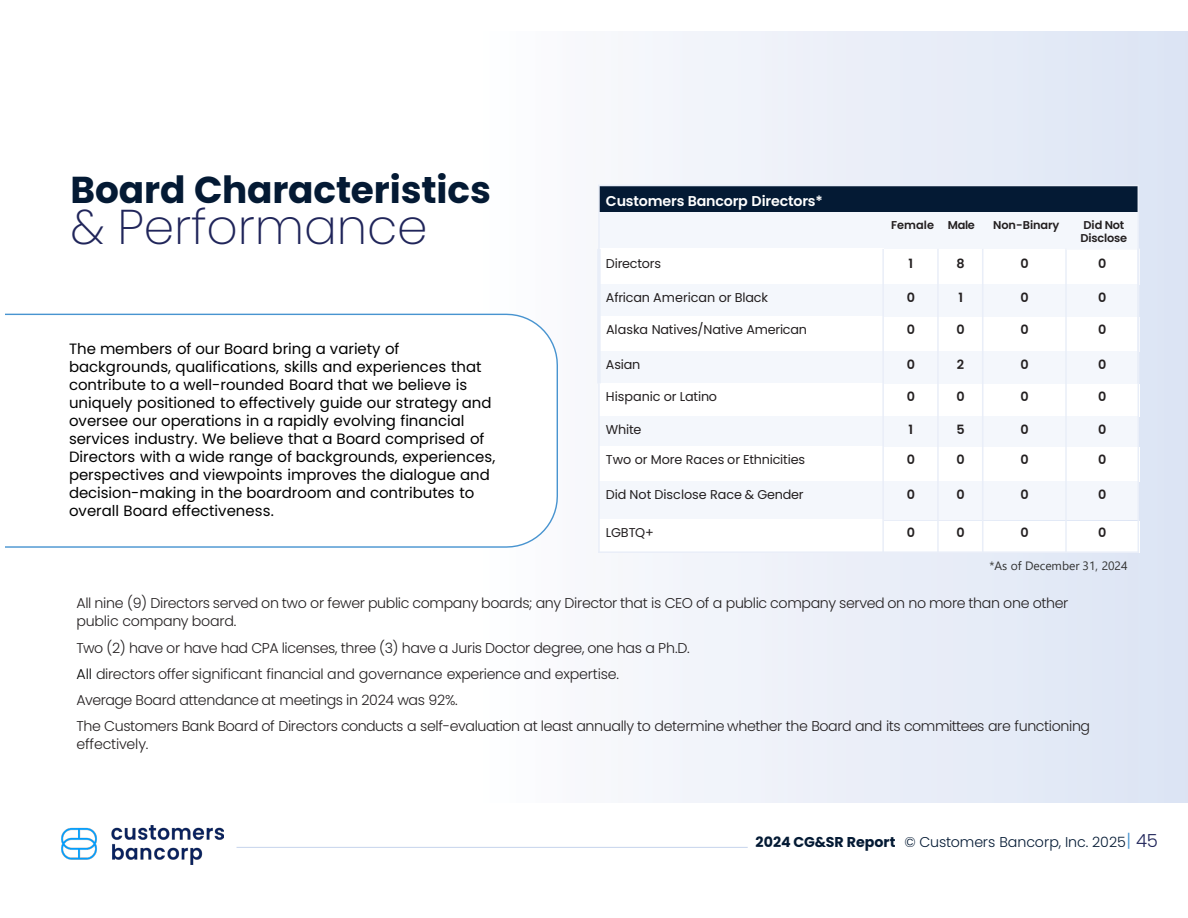
<style>
.page{position:relative;width:1188px;height:918px;background:#fff}
.page>*{position:absolute;margin:0;border:0;box-sizing:border-box;transform-origin:0 0}
.t1{font:200 48.75px "Poppins";letter-spacing:-.005em;color:#20255a}
.t2{font:700 37.5px "Poppins";letter-spacing:-.005em;color:#041a34}
.t3{font:15px/18px "Poppins";color:#000}
.t4{font:300 14.25px/18.3px "Poppins";letter-spacing:-.025em;color:#231f20}
.t5{font:300 14.25px "Poppins";letter-spacing:-.005em;color:#041a34}
.t6{font:600 14.25px "Poppins";letter-spacing:-.01em;color:#fff}
.t7{font:12.75px "Poppins";letter-spacing:-.01em;color:#231f20}
.t8{font:600 12.75px "Poppins";color:#231f20}
.t9{font:12px "Segoe UI";color:#333}
.t10{font:600 11.4px "Poppins";letter-spacing:-.01em;color:#231f20}
.s1{color:#000}
.s2{font-weight:700}
.s3{font-size:18px;color:#4894d0}
.s4{font-size:18px;color:#20255a}
</style>
<div class="page">
<img style="left:62px;top:825px;width:162px;height:39px">
<svg style="left:237px;top:847px;width:511px;height:1px"></svg>
<svg style="left:5px;top:313px;width:554px;height:235px"></svg>
<div style="left:599px;top:186px;width:539px;height:26px;background:#041a34"></div>
<div style="left:599px;top:212px;width:539px;height:37px;background:#f4f7fc"></div>
<div style="left:599px;top:284px;width:284px;height:33px;background:#f4f7fc"></div>
<div style="left:883px;top:284px;width:55px;height:33px;background:#f4f7fc"></div>
<div style="left:938px;top:284px;width:45px;height:33px;background:#f4f7fc"></div>
<div style="left:983px;top:284px;width:83px;height:33px;background:#f4f7fc"></div>
<div style="left:1066px;top:284px;width:72px;height:33px;background:#f4f7fc"></div>
<div style="left:599px;top:351px;width:284px;height:33px;background:#f4f7fc"></div>
<div style="left:883px;top:351px;width:55px;height:33px;background:#f4f7fc"></div>
<div style="left:938px;top:351px;width:45px;height:33px;background:#f4f7fc"></div>
<div style="left:983px;top:351px;width:83px;height:33px;background:#f4f7fc"></div>
<div style="left:1066px;top:351px;width:72px;height:33px;background:#f4f7fc"></div>
<div style="left:599px;top:416px;width:284px;height:30px;background:#f4f7fc"></div>
<div style="left:883px;top:416px;width:55px;height:30px;background:#f4f7fc"></div>
<div style="left:938px;top:416px;width:45px;height:30px;background:#f4f7fc"></div>
<div style="left:983px;top:416px;width:83px;height:30px;background:#f4f7fc"></div>
<div style="left:1066px;top:416px;width:72px;height:30px;background:#f4f7fc"></div>
<div style="left:599px;top:481px;width:284px;height:38px;background:#f4f7fc"></div>
<div style="left:883px;top:481px;width:55px;height:38px;background:#f4f7fc"></div>
<div style="left:938px;top:481px;width:45px;height:38px;background:#f4f7fc"></div>
<div style="left:983px;top:481px;width:83px;height:38px;background:#f4f7fc"></div>
<div style="left:1066px;top:481px;width:72px;height:38px;background:#f4f7fc"></div>
<hr style="left:882px;top:249px;width:2px;height:304px;background:#e9eef8">
<hr style="left:937px;top:249px;width:2px;height:304px;background:#e9eef8">
<hr style="left:982px;top:249px;width:1px;height:304px;background:#e9eef8">
<hr style="left:1065px;top:248px;width:2px;height:305px;background:#e9eef8">
<hr style="left:1065px;top:248px;width:74px;height:2px;background:#f4f7fc">
<hr style="left:598px;top:185px;width:2px;height:64px;background:#e9eef8">
<hr style="left:597px;top:249px;width:4px;height:135px;background:#e9eef8">
<hr style="left:598px;top:384px;width:2px;height:169px;background:#e9eef8">
<hr style="left:1138px;top:185px;width:1px;height:63px;background:#e9eef8">
<hr style="left:1137px;top:248px;width:2px;height:136px;background:#e9eef8">
<hr style="left:1138px;top:384px;width:1px;height:169px;background:#e9eef8">
<hr style="left:598px;top:185px;width:541px;height:1px;background:#e9eef8">
<hr style="left:598px;top:551px;width:541px;height:2px;background:#e9eef8">
<p class="t2" style="left:70px;top:168px;width:422px">Board Characteristics</p>
<p class="t1" style="left:70px;top:198px;width:359px">&amp; Performance</p>
<p class="t3" style="left:69px;top:339px;width:428px">The members of our Board bring a variety of backgrounds, qualifications, skills and experiences that contribute to a well-rounded Board that we believe is uniquely positioned to effectively guide our strategy and oversee our operations in a rapidly evolving financial services industry. We believe that a Board comprised of Directors with a wide range of backgrounds, experiences, perspectives and viewpoints improves the dialogue and decision-making in the boardroom and contributes to overall Board effectiveness.</p>
<p class="t6" style="left:606px;top:192px;width:218px">Customers Bancorp Directors*</p>
<p class="t10" style="left:891px;top:218px;width:85px">Female Male</p>
<p class="t10" style="left:993px;top:218px;width:68px">Non-Binary</p>
<p class="t10" style="left:1084px;top:218px;width:42px">Did Not</p>
<p class="t10" style="left:1080px;top:232px;width:48px">Disclose</p>
<p class="t7" style="left:606px;top:256px;width:57px">Directors</p>
<p class="t8" style="left:909px;top:256px;width:6px">1</p>
<p class="t8" style="left:957px;top:256px;width:10px">8</p>
<p class="t8" style="left:1021px;top:256px;width:10px">0</p>
<p class="t8" style="left:1098px;top:256px;width:10px">0</p>
<p class="t7" style="left:606px;top:290px;width:164px">African American or Black</p>
<p class="t8" style="left:907px;top:290px;width:10px">0</p>
<p class="t8" style="left:958px;top:290px;width:6px">1</p>
<p class="t8" style="left:1021px;top:290px;width:10px">0</p>
<p class="t8" style="left:1098px;top:290px;width:10px">0</p>
<p class="t7" style="left:606px;top:323px;width:203px">Alaska Natives/Native American</p>
<p class="t8" style="left:907px;top:323px;width:10px">0</p>
<p class="t8" style="left:957px;top:323px;width:10px">0</p>
<p class="t8" style="left:1021px;top:323px;width:10px">0</p>
<p class="t8" style="left:1098px;top:323px;width:10px">0</p>
<p class="t7" style="left:606px;top:357px;width:36px">Asian</p>
<p class="t8" style="left:907px;top:357px;width:10px">0</p>
<p class="t8" style="left:957px;top:357px;width:9px">2</p>
<p class="t8" style="left:1021px;top:357px;width:10px">0</p>
<p class="t8" style="left:1098px;top:357px;width:10px">0</p>
<p class="t7" style="left:606px;top:390px;width:113px">Hispanic or Latino</p>
<p class="t8" style="left:907px;top:390px;width:10px">0</p>
<p class="t8" style="left:957px;top:390px;width:10px">0</p>
<p class="t8" style="left:1021px;top:390px;width:10px">0</p>
<p class="t8" style="left:1098px;top:390px;width:10px">0</p>
<p class="t7" style="left:606px;top:422px;width:37px">White</p>
<p class="t8" style="left:909px;top:422px;width:6px">1</p>
<p class="t8" style="left:957px;top:422px;width:10px">5</p>
<p class="t8" style="left:1021px;top:422px;width:10px">0</p>
<p class="t8" style="left:1098px;top:422px;width:10px">0</p>
<p class="t7" style="left:606px;top:453px;width:201px">Two or More Races or Ethnicities</p>
<p class="t8" style="left:907px;top:453px;width:10px">0</p>
<p class="t8" style="left:957px;top:453px;width:10px">0</p>
<p class="t8" style="left:1021px;top:453px;width:10px">0</p>
<p class="t8" style="left:1098px;top:453px;width:10px">0</p>
<p class="t7" style="left:606px;top:487px;width:199px">Did Not Disclose Race &amp; Gender</p>
<p class="t8" style="left:907px;top:487px;width:10px">0</p>
<p class="t8" style="left:957px;top:487px;width:10px">0</p>
<p class="t8" style="left:1021px;top:487px;width:10px">0</p>
<p class="t8" style="left:1098px;top:487px;width:10px">0</p>
<p class="t7" style="left:606px;top:526px;width:50px">LGBTQ+</p>
<p class="t8" style="left:907px;top:526px;width:10px">0</p>
<p class="t8" style="left:957px;top:526px;width:10px">0</p>
<p class="t8" style="left:1021px;top:526px;width:10px">0</p>
<p class="t8" style="left:1098px;top:526px;width:10px">0</p>
<p class="t9" style="left:990px;top:555px;width:140px">*As of December 31, 2024</p>
<p class="t4" style="left:76px;top:594px;width:994px">All nine (9) Directors served on two or fewer public company boards; any Director that is CEO of a public company served on no more than one other public company board.</p>
<p class="t4" style="left:76px;top:639px;width:615px">Two (2) have or have had CPA licenses, three (3) have a Juris Doctor degree, one has a Ph.D.</p>
<p class="t4" style="left:76px;top:665px;width:544px"><span class="s1">All</span> directors offer significant financial and governance experience and expertise.</p>
<p class="t4" style="left:76px;top:691px;width:383px">Average Board attendance at meetings in 2024 was 92%.</p>
<p class="t4" style="left:76px;top:718px;width:1015px;line-height:17.1px">The Customers Bank Board of Directors conducts a self-evaluation at least annually to determine whether the Board and its committees are functioning effectively.</p>
<p class="t5" style="left:756px;top:833px;width:404px"><span class="s2">2024 CG&amp;SR Report</span> © Customers Bancorp, Inc. 2025<span class="s3">|</span> <span class="s4">45</span></p>
</div>
